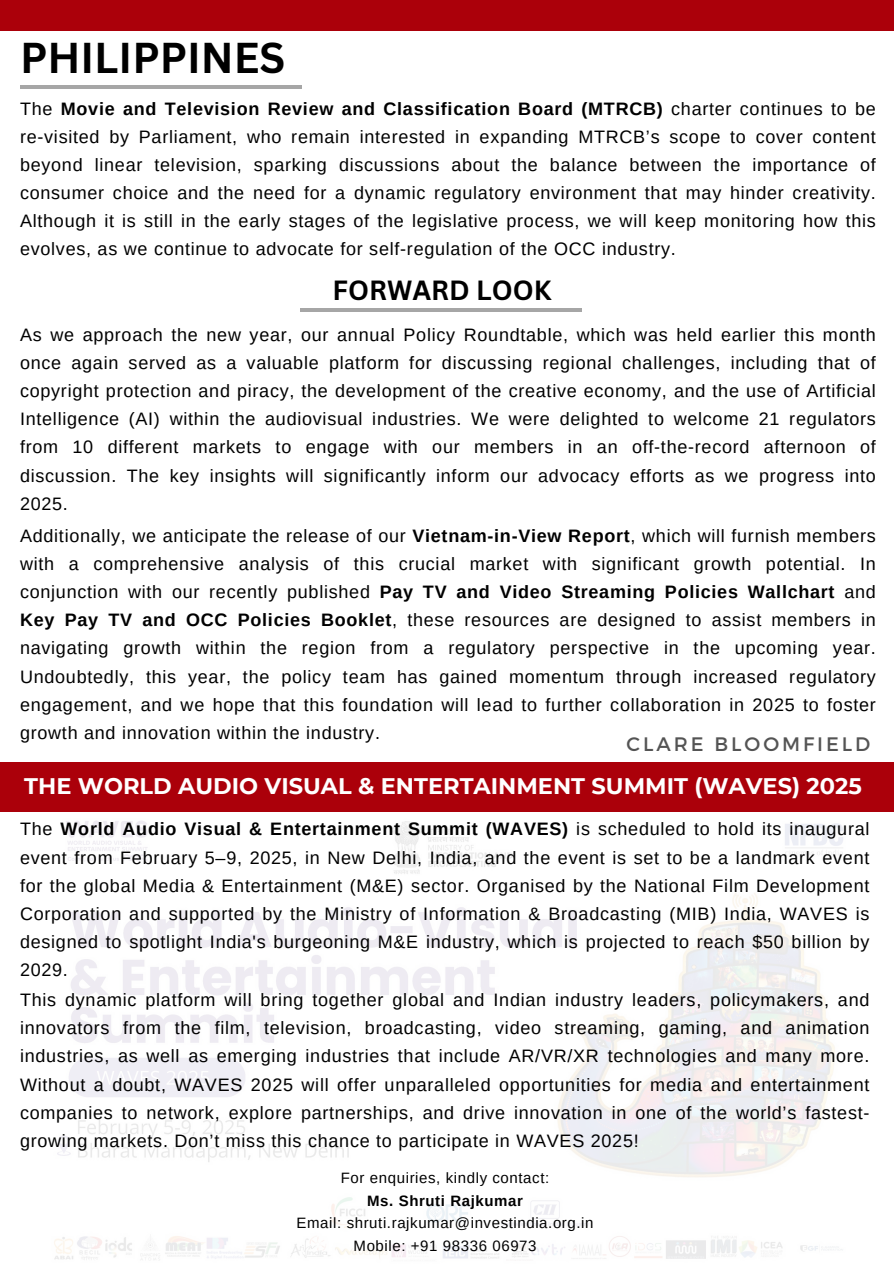
<style>
.page{position:relative;width:894px;height:1264px;background:#fff}
.page>*{position:absolute;margin:0;border:0;box-sizing:border-box;transform-origin:0 0}
.t1{font:700 42px "Canva Sans";color:#000}
.t2{font:700 27px "Canva Sans";color:#000}
.t3{font:700 22.5px "Montserrat";color:#fff}
.t4{font:19.5px "Montserrat";letter-spacing:.15em;color:#545454}
.t5{font:18px/28.2px "Arimo";letter-spacing:.04em;color:#000;text-align:justify}
.t6{font:15px "Arimo";letter-spacing:.04em;color:#000}
.t7{font:700 15px "Arimo";letter-spacing:.04em;color:#000}
.s1{font-weight:700}
</style>
<div class="page">
<div style="left:0;top:0;width:893px;height:30px;background:#ab000a"></div>
<hr style="left:300px;top:308px;width:281px;height:4px;background:#a6a6a6">
<hr style="left:20px;top:85px;width:281px;height:4px;background:#a6a6a6">
<img style="left:54px;top:820px;width:789px;height:440px">
<div style="left:0;top:762px;width:893px;height:50px;background:#ab000a"></div>
<h2 class="t1" style="left:20px;top:29px;width:267px">PHILIPPINES</h2>
<p class="t5" style="left:20px;top:94px;width:857px">The <span class="s1">Movie and Television Review and Classification Board (MTRCB)</span> charter continues to be re-visited by Parliament, who remain interested in expanding MTRCB’s scope to cover content beyond linear television, sparking discussions about the balance between the importance of consumer choice and the need for a dynamic regulatory environment that may hinder creativity.<br>Although it is still in the early stages of the legislative process, we will keep monitoring how this evolves, as we continue to advocate for self-regulation of the OCC industry.</p>
<p class="t2" style="left:332px;top:271px;width:220px">FORWARD LOOK</p>
<h1 class="t5" style="left:20px;top:320px;width:857px">As we approach the new year, our annual Policy Roundtable, which was held earlier this month once again served as a valuable platform for discussing regional challenges, including that of copyright protection and piracy, the development of the creative economy, and the use of Artificial Intelligence (AI) within the audiovisual industries. We were delighted to welcome 21 regulators from 10 different markets to engage with our members in an off-the-record afternoon of discussion. The key insights will significantly inform our advocacy efforts as we progress into 2025.</h1>
<p class="t5" style="left:20px;top:521px;width:857px">Additionally, we anticipate the release of our <span class="s1">Vietnam-in-View Report</span>, which will furnish members with a comprehensive analysis of this crucial market with significant growth potential. In conjunction with our recently published <span class="s1">Pay TV and Video Streaming Policies Wallchart</span> and <span class="s1">Key Pay TV and OCC Policies Booklet</span>, these resources are designed to assist members in navigating growth within the region from a regulatory perspective in the upcoming year.<br>Undoubtedly, this year, the policy team has gained momentum through increased regulatory engagement, and we hope that this foundation will lead to further collaboration in 2025 to foster growth and innovation within the industry.</p>
<p class="t3" style="left:24px;top:772px;width:838px">THE WORLD AUDIO VISUAL &amp; ENTERTAINMENT SUMMIT (WAVES) 2025</p>
<p class="t5" style="left:20px;top:815px;width:850px">The <span class="s1">World Audio Visual &amp; Entertainment Summit (WAVES)</span> is scheduled to hold its inaugural event from February 5–9, 2025, in New Delhi, India, and the event is set to be a landmark event for the global Media &amp; Entertainment (M&amp;E) sector. Organised by the National Film Development Corporation and supported by the Ministry of Information &amp; Broadcasting (MIB) India, WAVES is designed to spotlight India's burgeoning M&amp;E industry, which is projected to reach $50 billion by 2029.</p>
<p class="t5" style="left:20px;top:985px;width:850px">This dynamic platform will bring together global and Indian industry leaders, policymakers, and innovators from the film, television, broadcasting, video streaming, gaming, and animation industries, as well as emerging industries that include AR/VR/XR technologies and many more.<br>Without a doubt, WAVES 2025 will offer unparalleled opportunities for media and entertainment companies to network, explore partnerships, and drive innovation in one of the world’s fastest&shy;growing markets. Don’t miss this chance to participate in WAVES 2025!</p>
<h4 class="t6" style="left:341px;top:1169px;width:210px">For enquiries, kindly contact:</h4>
<p class="t7" style="left:367px;top:1192px;width:157px">Ms. Shruti Rajkumar</p>
<p class="t6" style="left:296px;top:1214px;width:298px">Email: shruti.rajkumar@investindia.org.in</p>
<p class="t6" style="left:353px;top:1237px;width:184px">Mobile: +91 98336 06973</p>
<p class="t4" style="left:626px;top:731px;width:245px">CLARE BLOOMFIELD</p>
</div>
